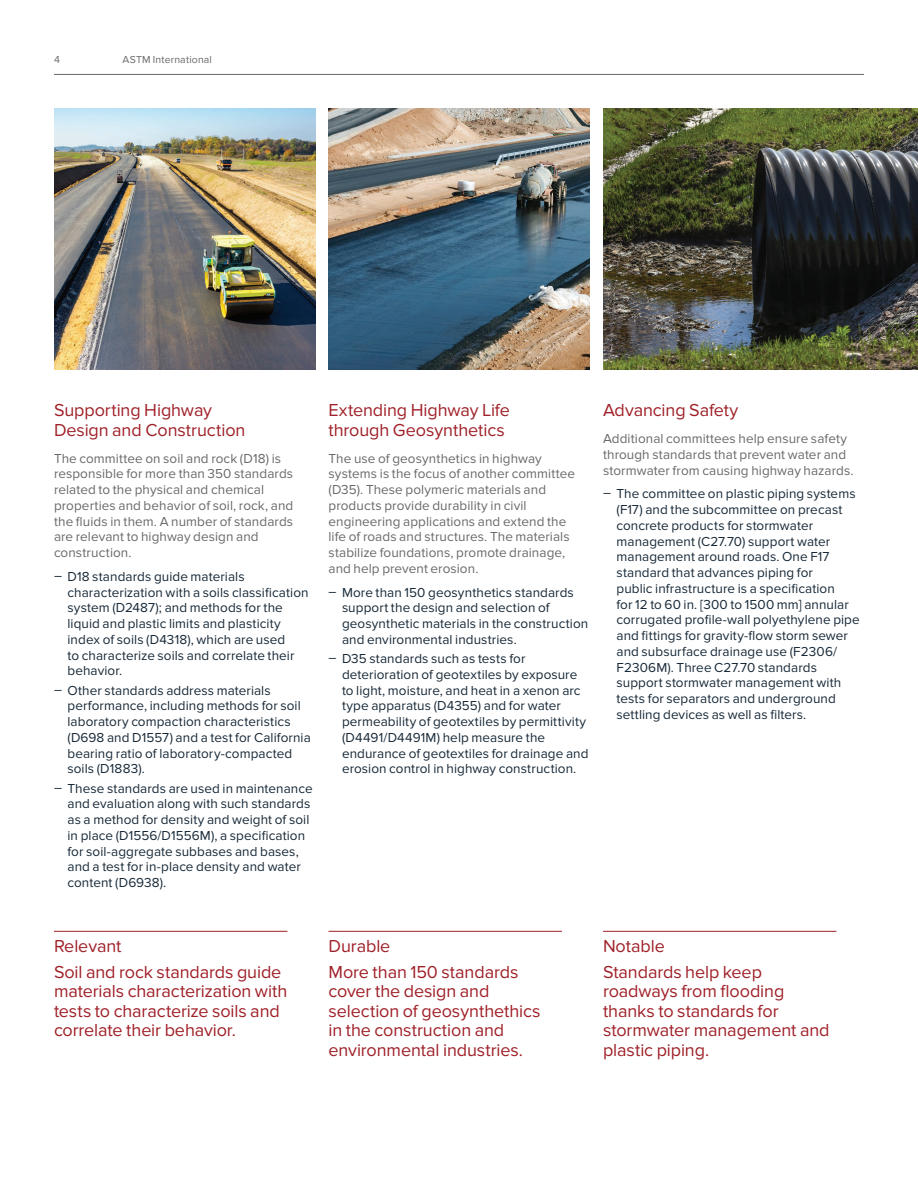
<style>
.page{position:relative;width:918px;height:1188px;background:#fff}
.page>*{position:absolute;margin:0;border:0;box-sizing:border-box;transform-origin:0 0}
.t1{font:18px/19.5px "Proxima Nova";letter-spacing:-.005em;color:#a02129}
.t2{font:18px "Proxima Nova Soft";letter-spacing:-.005em;color:#a02129}
.t3{font:13.5px/15.8px "Proxima Nova";letter-spacing:.005em;color:#172938}
.t4{font:13.5px/15.8px "Proxima Nova";letter-spacing:.005em;color:#69696c}
.t5{font:10.5px "Proxima Nova";letter-spacing:.015em;color:#69696c}
</style>
<div class="page">
<hr style="left:54px;top:74px;width:810px;height:1px;background:#69696c">
<img style="left:329px;top:108px;width:261px;height:261px">
<img style="left:54px;top:108px;width:261px;height:261px">
<img style="left:603px;top:108px;width:315px;height:261px">
<hr style="left:54px;top:931px;width:233px;height:1px;background:#a02129">
<hr style="left:328px;top:931px;width:234px;height:1px;background:#a02129">
<hr style="left:603px;top:931px;width:233px;height:1px;background:#a02129">
<p class="t5" style="left:54px;top:53px;width:7px">4</p>
<p class="t5" style="left:123px;top:53px;width:91px">ASTM International</p>
<h1 class="t1" style="left:54px;top:401px;width:193px">Supporting Highway<br>Design and Construction</h1>
<p class="t4" style="left:54px;top:451px;width:241px">The committee on soil and rock (D18) is responsible for more than 350 standards related to the physical and chemical properties and behavior of soil, rock, and the fluids in them. A number of standards are relevant to highway design and construction.</p>
<p class="t3" style="left:68px;top:569px;width:243px;text-indent:-14px">ͽ D18 standards guide materials characterization with a soils classification system (D2487); and methods for the liquid and plastic limits and plasticity index of soils (D4318), which are used<br>to characterize soils and correlate their behavior.</p>
<p class="t3" style="left:68px;top:683px;width:245px;text-indent:-14px">ͽ Other standards address materials performance, including methods for soil laboratory compaction characteristics (D698 and D1557) and a test for California bearing ratio of laboratory-compacted soils (D1883).</p>
<p class="t3" style="left:68px;top:781px;width:247px;text-indent:-14px">ͽ These standards are used in maintenance and evaluation along with such standards as a method for density and weight of soil in place (D1556/D1556M), a specification for soil-aggregate subbases and bases, and a test for in-place density and water content (D6938).</p>
<h1 class="t1" style="left:328px;top:401px;width:183px">Extending Highway Life through Geosynthetics</h1>
<p class="t4" style="left:328px;top:451px;width:248px">The use of geosynthetics in highway systems is the focus of another committee (D35). These polymeric materials and products provide durability in civil engineering applications and extend the life of roads and structures. The materials stabilize foundations, promote drainage, and help prevent erosion.</p>
<p class="t3" style="left:342px;top:584px;width:248px;text-indent:-14px">ͽ More than 150 geosynthetics standards support the design and selection of geosynthetic materials in the construction and environmental industries.</p>
<p class="t3" style="left:342px;top:651px;width:248px;text-indent:-14px">ͽ D35 standards such as tests for deterioration of geotextiles by exposure to light, moisture, and heat in a xenon arc type apparatus (D4355) and for water permeability of geotextiles by permittivity (D4491/D4491M) help measure the endurance of geotextiles for drainage and erosion control in highway construction.</p>
<h1 class="t1" style="left:603px;top:401px;width:137px">Advancing Safety</h1>
<p class="t4" style="left:603px;top:431px;width:252px">Additional committees help ensure safety through standards that prevent water and stormwater from causing highway hazards.</p>
<p class="t3" style="left:616px;top:486px;width:245px;text-indent:-14px">ͽ The committee on plastic piping systems (F17) and the subcommittee on precast concrete products for stormwater management (C27.70) support water management around roads. One F17 standard that advances piping for<br>public infrastructure is a specification<br>for 12 to 60 in. [300 to 1500 mm] annular corrugated profile-wall polyethylene pipe and fittings for gravity-flow storm sewer and subsurface drainage use (F2306/ F2306M). Three C27.70 standards support stormwater management with tests for separators and underground settling devices as well as filters.</p>
<h1 class="t2" style="left:54px;top:935px;width:69px">Relevant</h1>
<h1 class="t1" style="left:54px;top:963px;width:235px">Soil and rock standards guide materials characterization with tests to characterize soils and correlate their behavior.</h1>
<h1 class="t2" style="left:328px;top:935px;width:63px">Durable</h1>
<h1 class="t1" style="left:328px;top:963px;width:214px">More than 150 standards cover the design and selection of geosynthethics in the construction and environmental industries.</h1>
<h1 class="t2" style="left:603px;top:935px;width:63px">Notable</h1>
<h1 class="t1" style="left:603px;top:963px;width:228px">Standards help keep roadways from flooding thanks to standards for stormwater management and plastic piping.</h1>
</div>
